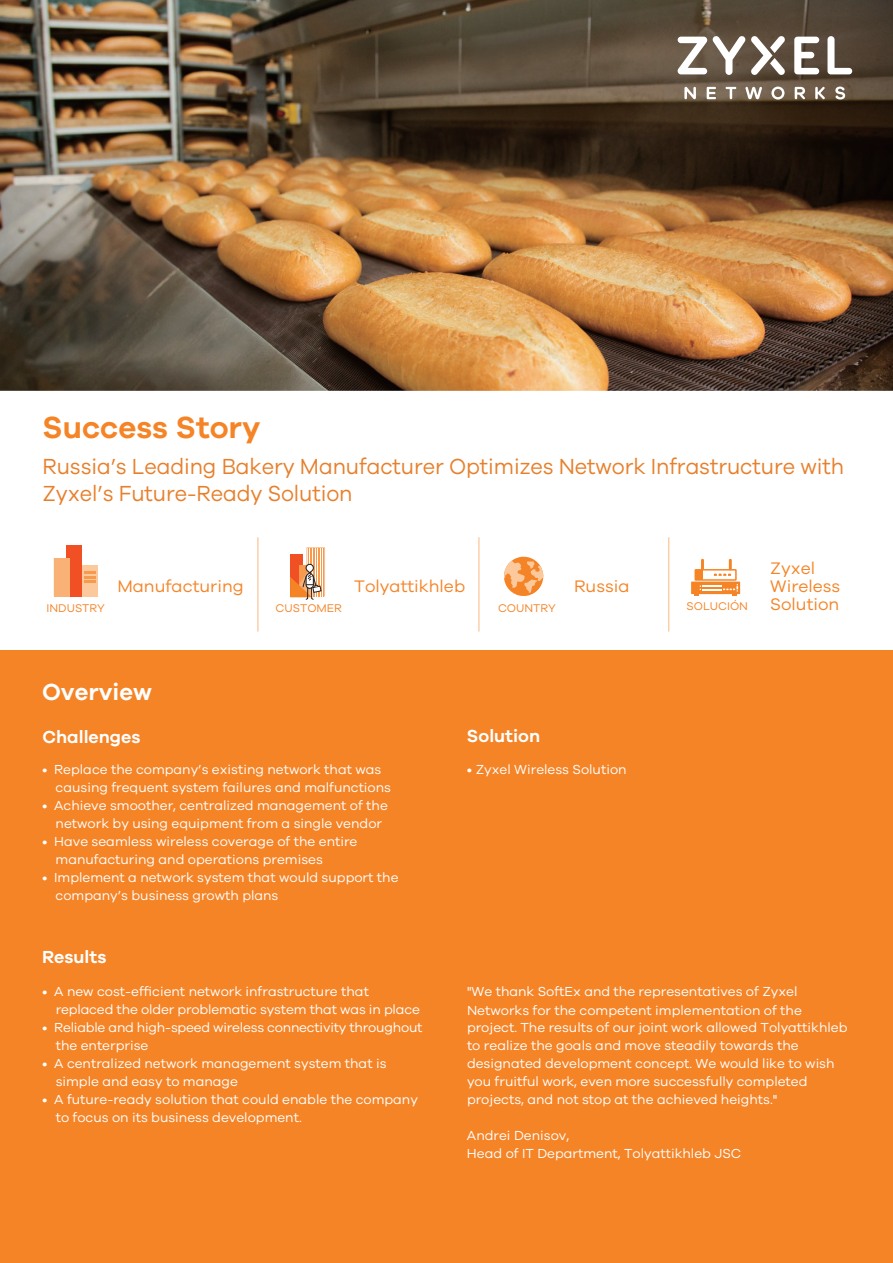
<style>
.page{position:relative;width:893px;height:1263px;background:#fff}
.page>*{position:absolute;margin:0;border:0;box-sizing:border-box;transform-origin:0 0}
.t1{font:600 31.5px "Galano Grotesque";color:#f58427}
.t2{font:600 24px "Galano Grotesque";color:#fff}
.t3{font:22.5px/27px "Galano Grotesque";letter-spacing:-.005em;color:#e7802c;scale:.95 1}
.t4{font:600 18px "Galano Grotesque";color:#fff}
.t5{font:17.25px/18px "Galano Grotesque";color:#f58427}
.t6{font:13.5px/18px "Galano Grotesque";color:#fff}
.t7{font:11.55px "Galano Grotesque";color:#f58427}
</style>
<div class="page">
<div style="left:0;top:650px;width:893px;height:613px;background:#f58427"></div>
<img style="left:0;top:0;width:893px;height:391px">
<hr style="left:257px;top:537px;width:2px;height:94px;background:#f58427">
<hr style="left:478px;top:537px;width:2px;height:94px;background:#f58427">
<hr style="left:668px;top:537px;width:1px;height:94px;background:#f58427">
<div style="left:66px;top:546px;width:16px;height:51px;background:#f05024"></div>
<div style="left:54px;top:558px;width:16px;height:39px;background:#fab175"></div>
<div style="left:82px;top:566px;width:16px;height:31px;background:#fcc99d"></div>
<svg style="left:84px;top:571px;width:12px;height:11px"></svg>
<svg style="left:290px;top:547px;width:35px;height:53px"></svg>
<svg style="left:504px;top:556px;width:40px;height:40px"></svg>
<div style="left:691px;top:582px;width:49px;height:12px;background:#f58427"></div>
<svg style="left:694px;top:584px;width:44px;height:12px"></svg>
<div style="left:694px;top:569px;width:43px;height:12px;border:2px solid #f58427"></div>
<div style="left:695px;top:570px;width:8px;height:10px;background:#f58427"></div>
<svg style="left:714px;top:558px;width:18px;height:18px"></svg>
<svg style="left:701px;top:558px;width:3px;height:13px"></svg>
<svg style="left:684px;top:87px;width:12px;height:12px"></svg>
<svg style="left:707px;top:87px;width:9px;height:12px"></svg>
<svg style="left:726px;top:87px;width:10px;height:12px"></svg>
<svg style="left:745px;top:87px;width:17px;height:12px"></svg>
<svg style="left:771px;top:87px;width:13px;height:12px"></svg>
<svg style="left:815px;top:87px;width:10px;height:12px"></svg>
<svg style="left:835px;top:87px;width:10px;height:12px"></svg>
<svg style="left:795px;top:87px;width:10px;height:12px"></svg>
<svg style="left:827px;top:36px;width:25px;height:38px"></svg>
<svg style="left:794px;top:37px;width:25px;height:37px"></svg>
<svg style="left:677px;top:36px;width:108px;height:39px"></svg>
<h1 class="t1" style="left:43px;top:409px;width:219px">Success Story</h1>
<h3 class="t3" style="left:43px;top:452px;width:845px">Russia’s Leading Bakery Manufacturer Optimizes Network Infrastructure with<br>Zyxel’s Future-Ready Solution</h3>
<p class="t5" style="left:117px;top:577px;width:128px">Manufacturing</p>
<p class="t5" style="left:354px;top:577px;width:112px">Tolyattikhleb</p>
<p class="t5" style="left:574px;top:577px;width:57px">Russia</p>
<p class="t5" style="left:770px;top:559px;width:72px">Zyxel<br>Wireless</p>
<p class="t7" style="left:47px;top:602px;width:60px">INDUSTRY</p>
<p class="t5" style="left:770px;top:595px;width:71px">Solution</p>
<p class="t7" style="left:276px;top:602px;width:68px">CUSTOMER</p>
<p class="t7" style="left:498px;top:602px;width:59px">COUNTRY</p>
<p class="t7" style="left:687px;top:599px;width:63px">SOLUCIÓN</p>
<h2 class="t2" style="left:42px;top:677px;width:111px">Overview</h2>
<h3 class="t4" style="left:42px;top:726px;width:100px">Challenges</h3>
<p class="t6" style="left:56px;top:760px;width:337px;text-indent:-14px">• Replace the company’s existing network that was causing frequent system failures and malfunctions</p>
<p class="t6" style="left:42px;top:796px;width:347px;text-align:center">• Achieve smoother, centralized management of the network by using equipment from a single vendor</p>
<p class="t6" style="left:56px;top:832px;width:303px;text-indent:-14px">• Have seamless wireless coverage of the entire manufacturing and operations premises</p>
<p class="t6" style="left:56px;top:868px;width:344px;text-indent:-14px">• Implement a network system that would support the company’s business growth plans</p>
<h3 class="t4" style="left:42px;top:946px;width:66px">Results</h3>
<p class="t6" style="left:56px;top:982px;width:366px;text-indent:-14px">• A new cost-efficient network infrastructure that replaced the older problematic system that was in place</p>
<p class="t6" style="left:56px;top:1018px;width:368px;text-indent:-14px">• Reliable and high-speed wireless connectivity throughout the enterprise</p>
<p class="t6" style="left:56px;top:1054px;width:332px;text-indent:-14px">• A centralized network management system that is simple and easy to manage</p>
<p class="t6" style="left:56px;top:1090px;width:364px;text-indent:-14px">• A future-ready solution that could enable the company to focus on its business development.</p>
<h3 class="t4" style="left:467px;top:725px;width:75px">Solution</h3>
<p class="t6" style="left:467px;top:760px;width:161px">• Zyxel Wireless Solution</p>
<p class="t6" style="left:467px;top:981px;width:336px;line-height:18.9px">"We thank SoftEx and the representatives of Zyxel<br>Networks for the competent implementation of the</p>
<p class="t6" style="left:467px;top:1018px;width:382px">project. The results of our joint work allowed Tolyattikhleb to realize the goals and move steadily towards the designated development concept. We would like to wish you fruitful work, even more successfully completed projects, and not stop at the achieved heights."</p>
<p class="t6" style="left:467px;top:1126px;width:276px">Andrei Denisov,<br>Head of IT Department, Tolyattikhleb JSC</p>
</div>
